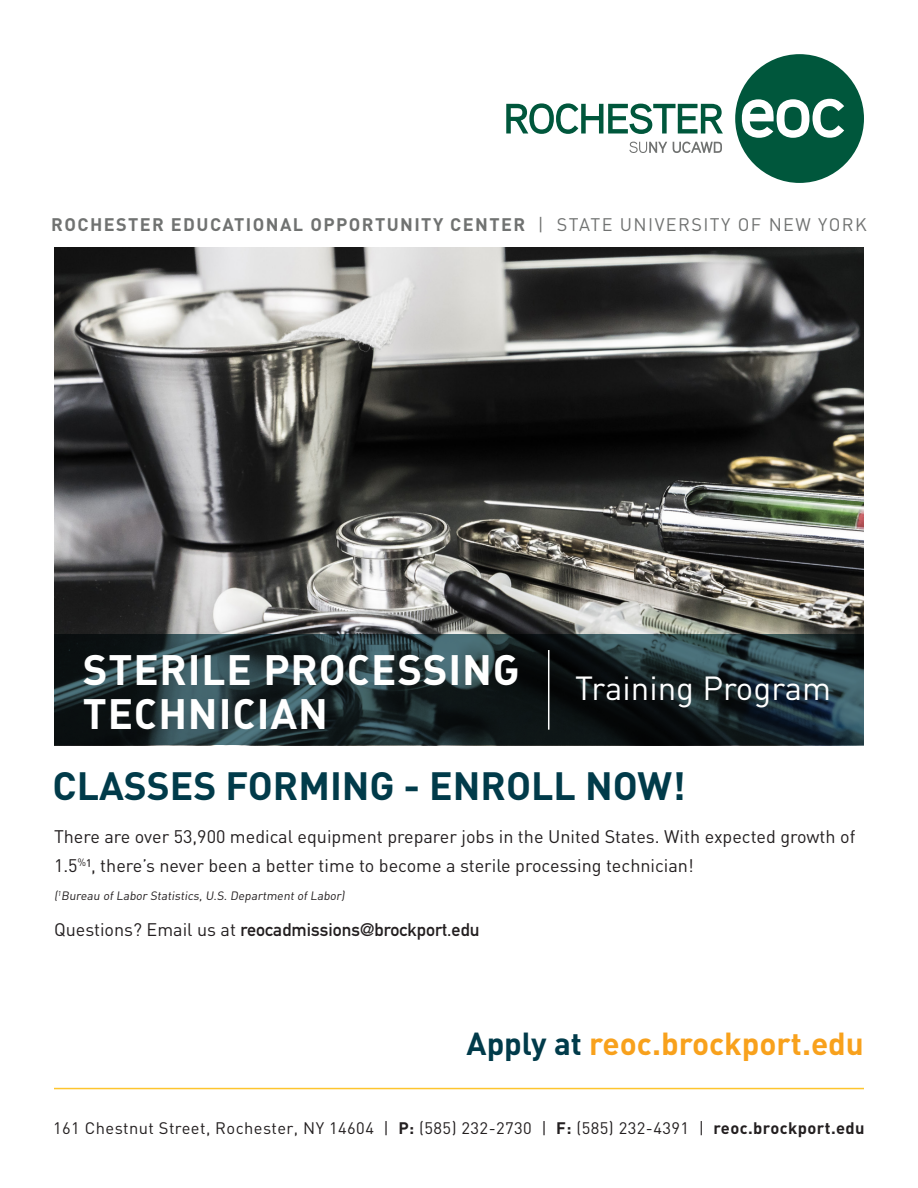
<style>
.page{position:relative;width:918px;height:1188px;background:#fff}
.page>*{position:absolute;margin:0;border:0;box-sizing:border-box;transform-origin:0 0}
.t1{font:42px "DIN Bold Alternate";letter-spacing:.02em;color:#fff}
.t2{font:700 39px "DIN";color:#013b4a}
.t3{font:33px "DIN";color:#fff}
.t4{font:700 31.5px "DIN";color:#f8a11c}
.t5{font:18px/28.5px "DIN";color:#231f20}
.t6{font:700 18px "DIN";letter-spacing:.08em;color:#707271}
.t7{font:18px "DIN Mittelschrift";color:#231f20}
.t8{font:16.5px "DIN";letter-spacing:.025em;color:#231f20}
.t9{font:12px "DIN";color:#231f20}
.s1{font-weight:400}
.s2{font-family:"DIN"}
.s3{color:#013b4a}
.s4{font-weight:700}
</style>
<div class="page">
<div style="left:735px;top:54px;width:129px;height:129px;background:#00573c;border-radius:50%"></div>
<svg style="left:506px;top:103px;width:217px;height:31px"></svg>
<svg style="left:742px;top:99px;width:102px;height:39px"></svg>
<svg style="left:629px;top:142px;width:38px;height:11px"></svg>
<svg style="left:673px;top:142px;width:49px;height:11px"></svg>
<img style="left:54px;top:248px;width:810px;height:386px">
<svg style="left:54px;top:634px;width:810px;height:111px;background:#1e2e33"></svg>
<hr style="left:54px;top:1088px;width:810px;height:1px;background:#fec52e">
<hr style="left:548px;top:650px;width:1px;height:80px;background:#fff">
<p class="t6" style="left:51px;top:213px;width:817px">ROCHESTER EDUCATIONAL OPPORTUNITY CENTER <span class="s1">| STATE UNIVERSITY OF NEW YORK</span></p>
<p class="t1" style="left:83px;top:642px;width:438px">STERILE PROCESSING</p>
<p class="t1" style="left:83px;top:685px;width:247px">TECHNICIAN</p>
<p class="t3" style="left:575px;top:669px;width:258px">Training Program</p>
<p class="t2" style="left:52px;top:759px;width:635px">CLASSES FORMING - ENROLL NOW!</p>
<p class="t5" style="left:54px;top:823px;width:803px">There are over 53,900 medical equipment preparer jobs in the United States. With expected growth of<br>1.5<sup>%</sup>¹, there’s never been a better time to become a sterile processing technician!</p>
<p class="t9" style="left:54px;top:889px;width:294px">(<sup>1</sup>Bureau of Labor Statistics, U.S. Department of Labor)</p>
<p class="t7" style="left:54px;top:919px;width:427px"><span class="s2">Questions? Email us at</span> reocadmissions@brockport.edu</p>
<p class="t4" style="left:467px;top:1023px;width:399px"><span class="s3">Apply at</span> reoc.brockport.edu</p>
<p class="t8" style="left:53px;top:1119px;width:813px">161 Chestnut Street, Rochester, NY 14604 | <span class="s4">P:</span> (585) 232-2730 | <span class="s4">F:</span> (585) 232-4391 | <span class="s4">reoc.brockport.edu</span></p>
</div>
